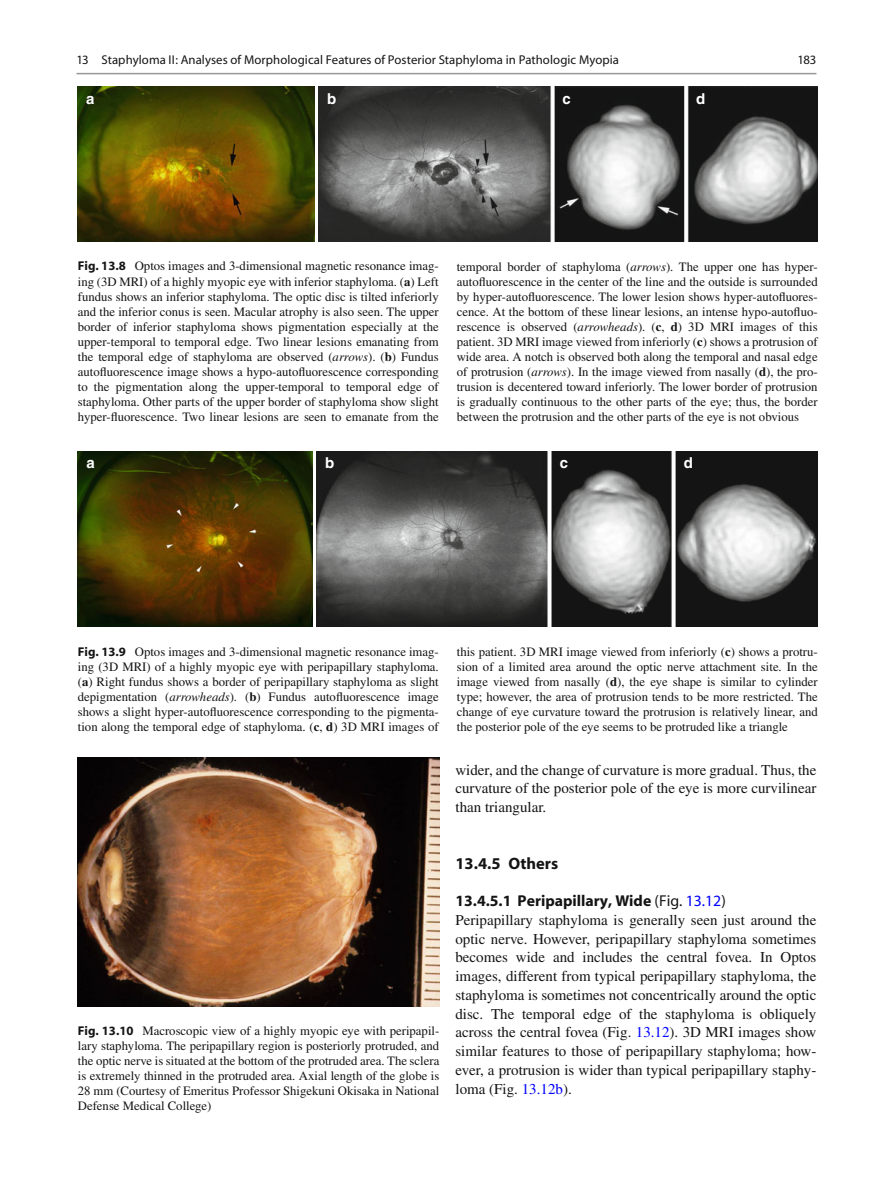
<style>
.page{position:relative;width:893px;height:1187px;background:#fff}
.page>*{position:absolute;margin:0;border:0;box-sizing:border-box;transform-origin:0 0}
.t1{font:700 16.5px "Myriad";color:#131413}
.t2{font:700 15.75px "Myriad";color:#131413}
.t3{font:15px/18.8px "Times";color:#131413;text-align:justify}
.t4{font:700 15px "Helvetica";color:#fff}
.t5{font:12.75px/15px "Times";color:#131413;text-align:justify}
.t6{font:12.75px "Myriad";letter-spacing:.005em;color:#131413}
.s1{font-family:"Myriad";font-weight:700}
.s2{font-weight:700}
.s3{font-style:italic}
.s4{font-weight:400}
.s5{font-weight:400;color:#00f}
.s6{color:#00f}
</style>
<div class="page">
<img style="left:318px;top:87px;width:500px;height:155px">
<img style="left:78px;top:87px;width:236px;height:155px">
<img style="left:78px;top:451px;width:235px;height:175px">
<img style="left:317px;top:451px;width:501px;height:175px">
<img style="left:78px;top:757px;width:361px;height:249px">
<hr style="left:77px;top:73px;width:739px;height:1px;background:#989898">
<p class="t6" style="left:77px;top:55px;width:544px">13 Staphyloma II: Analyses of Morphological Features of Posterior Staphyloma in Pathologic Myopia</p>
<p class="t4" style="left:86px;top:93px;width:10px">a</p>
<p class="t4" style="left:327px;top:93px;width:11px">b</p>
<p class="t4" style="left:563px;top:93px;width:10px">c</p>
<p class="t4" style="left:696px;top:93px;width:11px">d</p>
<p class="t6" style="left:797px;top:55px;width:21px">183</p>
<p class="t5" style="left:78px;top:260px;width:362px"><span class="s1">Fig. 13.8</span> Optos images and 3-dimensional magnetic resonance imag&shy;ing (3D MRI) of a highly myopic eye with inferior staphyloma. ( <span class="s2">a</span> ) Left fundus shows an inferior staphyloma. The optic disc is tilted inferiorly and the inferior conus is seen. Macular atrophy is also seen. The upper border of inferior staphyloma shows pigmentation especially at the upper-temporal to temporal edge. Two linear lesions emanating from the temporal edge of staphyloma are observed ( <span class="s3">arrows</span> ). ( <span class="s2">b</span> ) Fundus autofluorescence image shows a hypo-autofluorescence corresponding to the pigmentation along the upper-temporal to temporal edge of staphyloma. Other parts of the upper border of staphyloma show slight hyper-fluorescence. Two linear lesions are seen to emanate from the</p>
<p class="t5" style="left:457px;top:260px;width:362px">temporal border of staphyloma ( <span class="s3">arrows</span> ). The upper one has hyper&shy;autofluorescence in the center of the line and the outside is surrounded by hyper-autofluorescence. The lower lesion shows hyper-autofluores&shy;cence. At the bottom of these linear lesions, an intense hypo-autofluo&shy;rescence is observed ( <span class="s3">arrowheads</span> ). ( <span class="s2">c</span> , <span class="s2">d</span> ) 3D MRI images of this patient. 3D MRI image viewed from inferiorly ( <span class="s2">c</span> ) shows a protrusion of wide area. A notch is observed both along the temporal and nasal edge of protrusion ( <span class="s3">arrows</span> ). In the image viewed from nasally ( <span class="s2">d</span> ), the pro&shy;trusion is decentered toward inferiorly. The lower border of protrusion is gradually continuous to the other parts of the eye; thus, the border between the protrusion and the other parts of the eye is not obvious</p>
<p class="t4" style="left:86px;top:457px;width:10px">a</p>
<p class="t4" style="left:325px;top:457px;width:11px">b</p>
<p class="t4" style="left:560px;top:457px;width:10px">c</p>
<p class="t4" style="left:684px;top:457px;width:11px">d</p>
<p class="t5" style="left:78px;top:645px;width:362px"><span class="s1">Fig. 13.9</span> Optos images and 3-dimensional magnetic resonance imag&shy;ing (3D MRI) of a highly myopic eye with peripapillary staphyloma. ( <span class="s2">a</span> ) Right fundus shows a border of peripapillary staphyloma as slight depigmentation ( <span class="s3">arrowheads</span> ). ( <span class="s2">b</span> ) Fundus autofluorescence image shows a slight hyper-autofluorescence corresponding to the pigmenta&shy;tion along the temporal edge of staphyloma. ( <span class="s2">c</span> , <span class="s2">d</span> ) 3D MRI images of</p>
<p class="t5" style="left:457px;top:645px;width:362px">this patient. 3D MRI image viewed from inferiorly ( <span class="s2">c</span> ) shows a protru&shy;sion of a limited area around the optic nerve attachment site. In the image viewed from nasally ( <span class="s2">d</span> ), the eye shape is similar to cylinder type; however, the area of protrusion tends to be more restricted. The change of eye curvature toward the protrusion is relatively linear, and the posterior pole of the eye seems to be protruded like a triangle</p>
<p class="t3" style="left:455px;top:761px;width:362px">wider, and the change of curvature is more gradual. Thus, the curvature of the posterior pole of the eye is more curvilinear than triangular.</p>
<p class="t5" style="left:78px;top:1024px;width:363px"><span class="s1">Fig. 13.10</span> Macroscopic view of a highly myopic eye with peripapil&shy;lary staphyloma. The peripapillary region is posteriorly protruded, and the optic nerve is situated at the bottom of the protruded area. The sclera is extremely thinned in the protruded area. Axial length of the globe is 28 mm (Courtesy of Emeritus Professor Shigekuni Okisaka in National Defense Medical College)</p>
<p class="t1" style="left:455px;top:856px;width:104px">13.4.5 Others</p>
<p class="t2" style="left:455px;top:894px;width:272px">13.4.5.1 Peripapillary, Wide <span class="s4">(Fig.</span> <span class="s5">13.12</span> <span class="s4">)</span></p>
<p class="t3" style="left:455px;top:911px;width:362px">Peripapillary staphyloma is generally seen just around the optic nerve. However, peripapillary staphyloma sometimes becomes wide and includes the central fovea. In Optos images, different from typical peripapillary staphyloma, the staphyloma is sometimes not concentrically around the optic disc. The temporal edge of the staphyloma is obliquely across the central fovea (Fig. <span class="s6">13.12</span> ). 3D MRI images show similar features to those of peripapillary staphyloma; how&shy;ever, a protrusion is wider than typical peripapillary staphy&shy;loma (Fig. <span class="s6">13.12b</span> ).</p>
</div>
